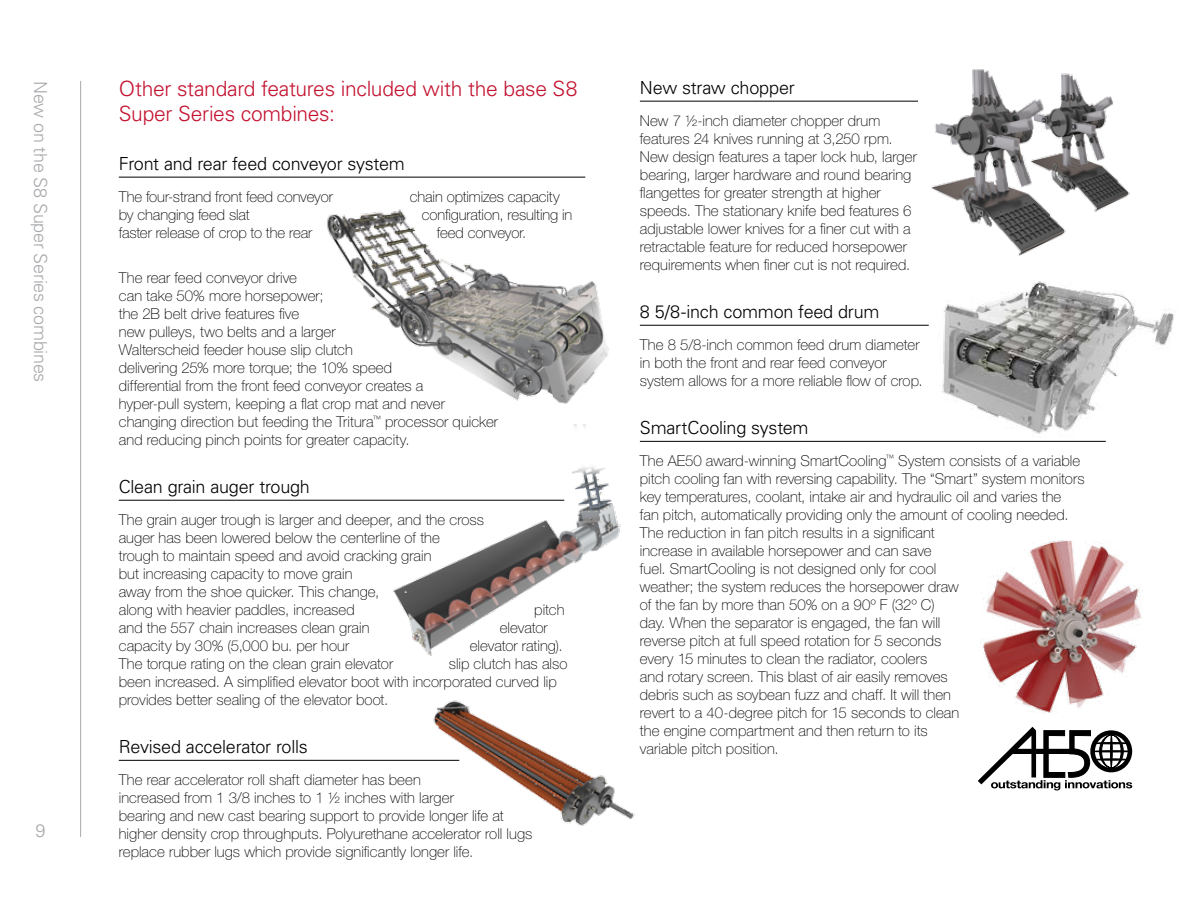
<style>
.page{position:relative;width:1188px;height:918px;background:#fff}
.page>*{position:absolute;margin:0;border:0;box-sizing:border-box;transform-origin:0 0}
.t1{font:300 21px/25.2px "Univers LT Std";letter-spacing:-.015em;color:#c41230}
.t2{font:300 18px "Univers LT Std";letter-spacing:-.015em;color:#000}
.t3{font:300 18px "Univers LT Std";letter-spacing:-.02em;color:#a7a9ac}
.t4{font:100 15px/18px "Helvetica Neue LT Std";letter-spacing:.005em;color:#000}
</style>
<div class="page">
<hr style="left:80px;top:81px;width:1px;height:756px;background:#a7a9ac">
<hr style="left:119px;top:177px;width:466px;height:1px;background:#000">
<hr style="left:119px;top:500px;width:445px;height:1px;background:#000">
<hr style="left:119px;top:760px;width:340px;height:1px;background:#000">
<hr style="left:640px;top:101px;width:278px;height:1px;background:#000">
<hr style="left:640px;top:325px;width:289px;height:1px;background:#000">
<hr style="left:640px;top:441px;width:466px;height:1px;background:#000">
<img style="left:931px;top:69px;width:199px;height:187px">
<img style="left:942px;top:281px;width:232px;height:153px">
<img style="left:983px;top:540px;width:159px;height:174px">
<svg style="left:978px;top:727px;width:154px;height:63px"></svg>
<img style="left:412px;top:700px;width:223px;height:126px">
<img style="left:356px;top:440px;width:320px;height:216px">
<img style="left:286px;top:176px;width:356px;height:267px">
<p class="t3" style="left:52px;top:81px;width:303px;rotate:90deg">New on the S8 Super Series combines</p>
<p class="t3" style="left:36px;top:820px;width:12px">9</p>
<h1 class="t1" style="left:119px;top:76px;width:460px">Other standard features included with the base S8<br>Super Series combines:</h1>
<p class="t2" style="left:119px;top:153px;width:288px">Front and rear feed conveyor system</p>
<p class="t4" style="left:119px;top:187px;width:216px">The four-strand front feed conveyor</p>
<p class="t4" style="left:410px;top:187px;width:151px">chain optimizes capacity</p>
<p class="t4" style="left:119px;top:205px;width:132px">by changing feed slat</p>
<p class="t4" style="left:422px;top:205px;width:152px">configuration, resulting in</p>
<p class="t4" style="left:119px;top:223px;width:195px">faster release of crop to the rear</p>
<p class="t4" style="left:437px;top:223px;width:91px">feed conveyor.</p>
<p class="t4" style="left:119px;top:268px;width:381px">The rear feed conveyor drive<br>can take 50% more horsepower;<br>the 2B belt drive features five<br>new pulleys, two belts and a larger<br>Walterscheid feeder house slip clutch<br>delivering 25% more torque; the 10% speed<br>differential from the front feed conveyor creates a<br>hyper-pull system, keeping a flat crop mat and never changing direction but feeding the Tritura<sup>™</sup> processor quicker and reducing pinch points for greater capacity.</p>
<p class="t2" style="left:119px;top:476px;width:193px">Clean grain auger trough</p>
<p class="t4" style="left:119px;top:510px;width:367px">The grain auger trough is larger and deeper, and the cross auger has been lowered below the centerline of the<br>trough to maintain speed and avoid cracking grain<br>but increasing capacity to move grain<br>away from the shoe quicker. This change,<br>along with heavier paddles, increased</p>
<p class="t4" style="left:534px;top:600px;width:32px">pitch</p>
<p class="t4" style="left:119px;top:618px;width:252px">and the 557 chain increases clean grain</p>
<p class="t4" style="left:500px;top:618px;width:49px">elevator</p>
<p class="t4" style="left:119px;top:636px;width:232px">capacity by 30% (5,000 bu. per hour</p>
<p class="t4" style="left:470px;top:636px;width:94px">elevator rating).</p>
<p class="t4" style="left:119px;top:654px;width:276px">The torque rating on the clean grain elevator</p>
<p class="t4" style="left:119px;top:654px;width:450px;text-indent:330px">slip clutch has also been increased. A simplified elevator boot with incorporated curved lip provides better sealing of the elevator boot.</p>
<p class="t2" style="left:119px;top:736px;width:190px">Revised accelerator rolls</p>
<p class="t4" style="left:119px;top:770px;width:415px">The rear accelerator roll shaft diameter has been<br>increased from 1 3/8 inches to 1 ½ inches with larger<br>bearing and new cast bearing support to provide longer life at higher density crop throughputs. Polyurethane accelerator roll lugs replace rubber lugs which provide significantly longer life.</p>
<p class="t2" style="left:640px;top:77px;width:156px">New straw chopper</p>
<p class="t4" style="left:640px;top:111px;width:278px">New 7 ½-inch diameter chopper drum features 24 knives running at 3,250 rpm.<br>New design features a taper lock hub, larger bearing, larger hardware and round bearing flangettes for greater strength at higher speeds. The stationary knife bed features 6 adjustable lower knives for a finer cut with a retractable feature for reduced horsepower requirements when finer cut is not required.</p>
<p class="t2" style="left:640px;top:301px;width:241px">8 5/8-inch common feed drum</p>
<p class="t4" style="left:640px;top:335px;width:284px">The 8 5/8-inch common feed drum diameter in both the front and rear feed conveyor system allows for a more reliable flow of crop.</p>
<p class="t2" style="left:640px;top:417px;width:170px">SmartCooling system</p>
<p class="t4" style="left:640px;top:451px;width:446px">The AE50 award-winning SmartCooling<sup>™</sup> System consists of a variable pitch cooling fan with reversing capability. The “Smart” system monitors key temperatures, coolant, intake air and hydraulic oil and varies the<br>fan pitch, automatically providing only the amount of cooling needed.<br>The reduction in fan pitch results in a significant<br>increase in available horsepower and can save<br>fuel. SmartCooling is not designed only for cool<br>weather; the system reduces the horsepower draw<br>of the fan by more than 50% on a 90º F (32º C)<br>day. When the separator is engaged, the fan will<br>reverse pitch at full speed rotation for 5 seconds<br>every 15 minutes to clean the radiator, coolers<br>and rotary screen. This blast of air easily removes<br>debris such as soybean fuzz and chaff. It will then<br>revert to a 40-degree pitch for 15 seconds to clean<br>the engine compartment and then return to its<br>variable pitch position.</p>
</div>
